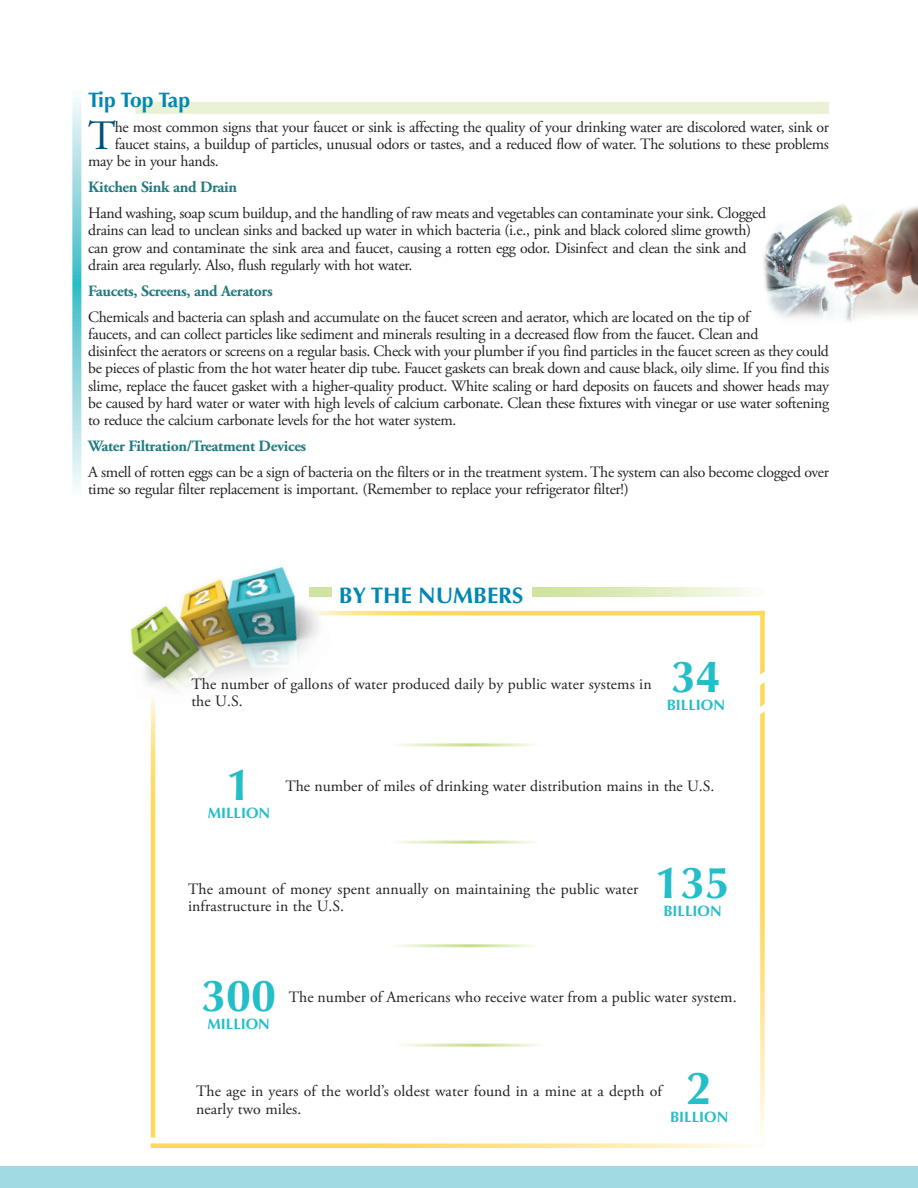
<style>
.page{position:relative;width:918px;height:1188px;background:#fff}
.page>*{position:absolute;margin:0;border:0;box-sizing:border-box;transform-origin:0 0}
.t1{font:700 46.5px "Optima";color:#23bec8}
.t2{font:700 45px "Optima";color:#23bec8}
.Initial_Cap{font:41.7px "Adobe Garamond Pro";color:#00517a}
.t3{font:700 22.5px "Optima";color:#0087b3}
.Article_Headline-BLO{font:700 21px "Optima";letter-spacing:-.035em;color:#0087b3}
.First_Paragraph{font:15.75px/17.2px "Adobe Garamond Pro";letter-spacing:-.02em;color:#231f20}
.First_Paragraph-2{font:15.75px/17.2px "Adobe Garamond Pro";letter-spacing:.005em;color:#231f20}
.Initial_Cap-2{font:15.75px "Adobe Garamond Pro";letter-spacing:-.02em;color:#231f20}
.First_Paragraph-3{font:700 15.75px "Adobe Garamond Pro";letter-spacing:-.02em;color:#207b7f}
.First_Paragraph-4{font:15.75px "Adobe Garamond Pro";color:#231f20}
.t4{font:700 15px "Optima";color:#23bec8}
</style>
<div class="page">
<div style="left:0;top:1166px;width:918px;height:22px;background:#a1dae1"></div>
<img style="left:763px;top:204px;width:155px;height:118px">
<div style="left:135px;top:102px;width:694px;height:12px;background:#e9f2d5"></div>
<svg style="left:72px;top:97px;width:9px;height:391px"></svg>
<img style="left:130px;top:567px;width:206px;height:151px">
<svg style="left:151px;top:1143px;width:598px;height:5px"></svg>
<svg style="left:151px;top:692px;width:4px;height:446px;fill:#fed858"></svg>
<svg style="left:310px;top:611px;width:450px;height:4px;fill:#fed858"></svg>
<svg style="left:760px;top:611px;width:5px;height:525px"></svg>
<svg style="left:760px;top:655px;width:5px;height:73px"></svg>
<svg style="left:532px;top:587px;width:218px;height:10px"></svg>
<div style="left:310px;top:587px;width:22px;height:10px;background:#d0e4a1"></div>
<hr style="left:388px;top:743px;width:151px;height:3px;background:#c5dd89">
<hr style="left:388px;top:841px;width:151px;height:3px;background:#c5dd89">
<hr style="left:387px;top:944px;width:150px;height:3px;background:#c5dd89">
<hr style="left:393px;top:1044px;width:151px;height:3px;background:#c5dd89">
<p class="Article_Headline-BLO" style="left:88px;top:88px;width:104px">Tip Top Tap</p>
<p class="Initial_Cap" style="left:88px;top:111px;width:29px">T</p>
<p class="Initial_Cap-2" style="left:115px;top:117px;width:716px">he most common signs that your faucet or sink is affecting the quality of your drinking water are discolored water, sink or</p>
<p class="Initial_Cap-2" style="left:115px;top:135px;width:716px">faucet stains, a buildup of particles, unusual odors or tastes, and a reduced flow of water. The solutions to these problems</p>
<p class="Initial_Cap-2" style="left:88px;top:152px;width:132px">may be in your hands.</p>
<p class="First_Paragraph-3" style="left:88px;top:178px;width:150px">Kitchen Sink and Drain</p>
<p class="First_Paragraph" style="left:88px;top:205px;width:680px">Hand washing, soap scum buildup, and the handling of raw meats and vegetables can contaminate your sink. Clogged drains can lead to unclean sinks and backed up water in which bacteria (i.e., pink and black colored slime growth) can grow and contaminate the sink area and faucet, causing a rotten egg odor. Disinfect and clean the sink and drain area regularly. Also, flush regularly with hot water.</p>
<p class="First_Paragraph-3" style="left:88px;top:282px;width:186px">Faucets, Screens, and Aerators</p>
<p class="First_Paragraph" style="left:88px;top:309px;width:743px">Chemicals and bacteria can splash and accumulate on the faucet screen and aerator, which are located on the tip of<br>faucets, and can collect particles like sediment and minerals resulting in a decreased flow from the faucet. Clean and<br>disinfect the aerators or screens on a regular basis. Check with your plumber if you find particles in the faucet screen as they could be pieces of plastic from the hot water heater dip tube. Faucet gaskets can break down and cause black, oily slime. If you find this slime, replace the faucet gasket with a higher-quality product. White scaling or hard deposits on faucets and shower heads may be caused by hard water or water with high levels of calcium carbonate. Clean these fixtures with vinegar or use water softening to reduce the calcium carbonate levels for the hot water system.</p>
<p class="First_Paragraph-3" style="left:88px;top:437px;width:220px">Water Filtration/Treatment Devices</p>
<p class="First_Paragraph" style="left:88px;top:464px;width:742px">A smell of rotten eggs can be a sign of bacteria on the filters or in the treatment system. The system can also become clogged over time so regular filter replacement is important. (Remember to replace your refrigerator filter!)</p>
<p class="t3" style="left:339px;top:582px;width:186px">BY THE NUMBERS</p>
<p class="First_Paragraph-2" style="left:191px;top:676px;width:462px">The number of gallons of water produced daily by public water systems in the U.S.</p>
<p class="t2" style="left:671px;top:651px;width:52px">34</p>
<p class="t4" style="left:667px;top:696px;width:60px">BILLION</p>
<p class="t2" style="left:227px;top:758px;width:27px">1</p>
<p class="First_Paragraph-4" style="left:285px;top:776px;width:431px">The number of miles of drinking water distribution mains in the U.S.</p>
<p class="t4" style="left:208px;top:804px;width:64px">MILLION</p>
<p class="First_Paragraph-2" style="left:188px;top:881px;width:452px">The amount of money spent annually on maintaining the public water infrastructure in the U.S.</p>
<p class="t2" style="left:655px;top:857px;width:77px">135</p>
<p class="t4" style="left:663px;top:903px;width:60px">BILLION</p>
<p class="t2" style="left:201px;top:970px;width:77px">300</p>
<p class="First_Paragraph-2" style="left:289px;top:989px;width:449px">The number of Americans who receive water from a public water system.</p>
<p class="t4" style="left:208px;top:1016px;width:64px">MILLION</p>
<p class="t1" style="left:686px;top:1061px;width:27px">2</p>
<p class="t4" style="left:670px;top:1108px;width:60px">BILLION</p>
<p class="First_Paragraph-2" style="left:196px;top:1083px;width:467px">The age in years of the world’s oldest water found in a mine at a depth of nearly two miles.</p>
</div>
